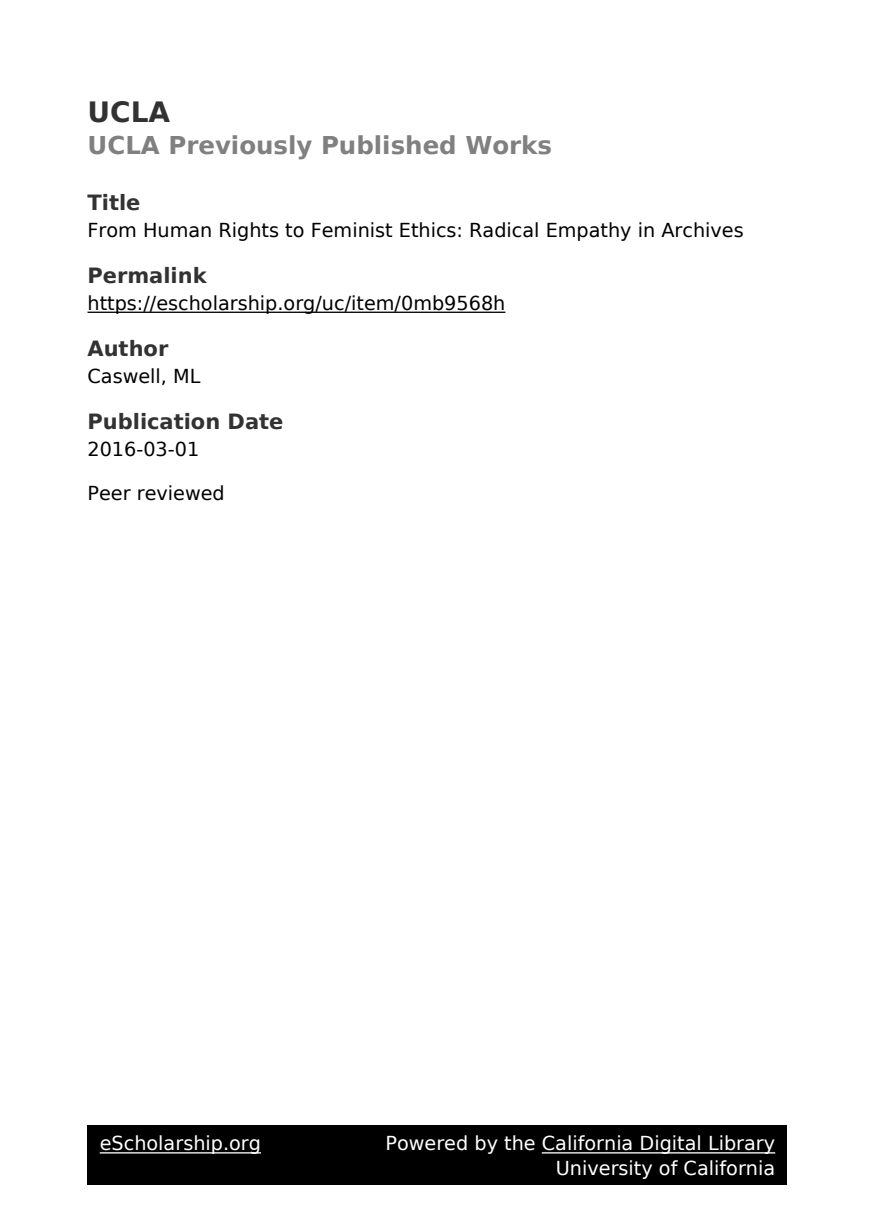
<style>
.page{position:relative;width:875px;height:1225px;background:#fff}
.page>*{position:absolute;margin:0;border:0;box-sizing:border-box;transform-origin:0 0}
.t1{font:700 28px "DejaVu Sans";color:#323232}
.t2{font:700 24.5px "DejaVu Sans";color:#808080}
.t3{font:700 21px "DejaVu Sans";color:#323232}
.t4{font:19.25px "DejaVu Sans";color:#000}
.t5{font:19.25px/24.5px "DejaVu Sans";color:#fff;text-align:right}
</style>
<div class="page">
<hr style="left:88px;top:312px;width:417px;height:1px;background:#000">
<div style="left:88px;top:1125px;width:700px;height:60px;background:#000"></div>
<hr style="left:100px;top:1152px;width:161px;height:2px;background:#fff">
<hr style="left:542px;top:1152px;width:233px;height:2px;background:#fff">
<h1 class="t1" style="left:88px;top:101px;width:84px">UCLA</h1>
<p class="t2" style="left:88px;top:136px;width:466px">UCLA Previously Published Works</p>
<p class="t3" style="left:88px;top:194px;width:54px">Title</p>
<p class="t4" style="left:88px;top:222px;width:658px">From Human Rights to Feminist Ethics: Radical Empathy in Archives</p>
<p class="t3" style="left:88px;top:267px;width:121px">Permalink</p>
<p class="t4" style="left:88px;top:295px;width:419px">https://escholarship.org/uc/item/0mb9568h</p>
<p class="t3" style="left:88px;top:340px;width:82px">Author</p>
<p class="t4" style="left:88px;top:368px;width:114px">Caswell, ML</p>
<p class="t3" style="left:88px;top:413px;width:198px">Publication Date</p>
<p class="t4" style="left:88px;top:441px;width:113px">2016-03-01</p>
<p class="t4" style="left:88px;top:486px;width:139px">Peer reviewed</p>
<p class="t5" style="left:100px;top:1133px;width:163px">eScholarship.org</p>
<p class="t5" style="left:385px;top:1133px;width:391px">Powered by the California Digital Library<br>University of California</p>
</div>
